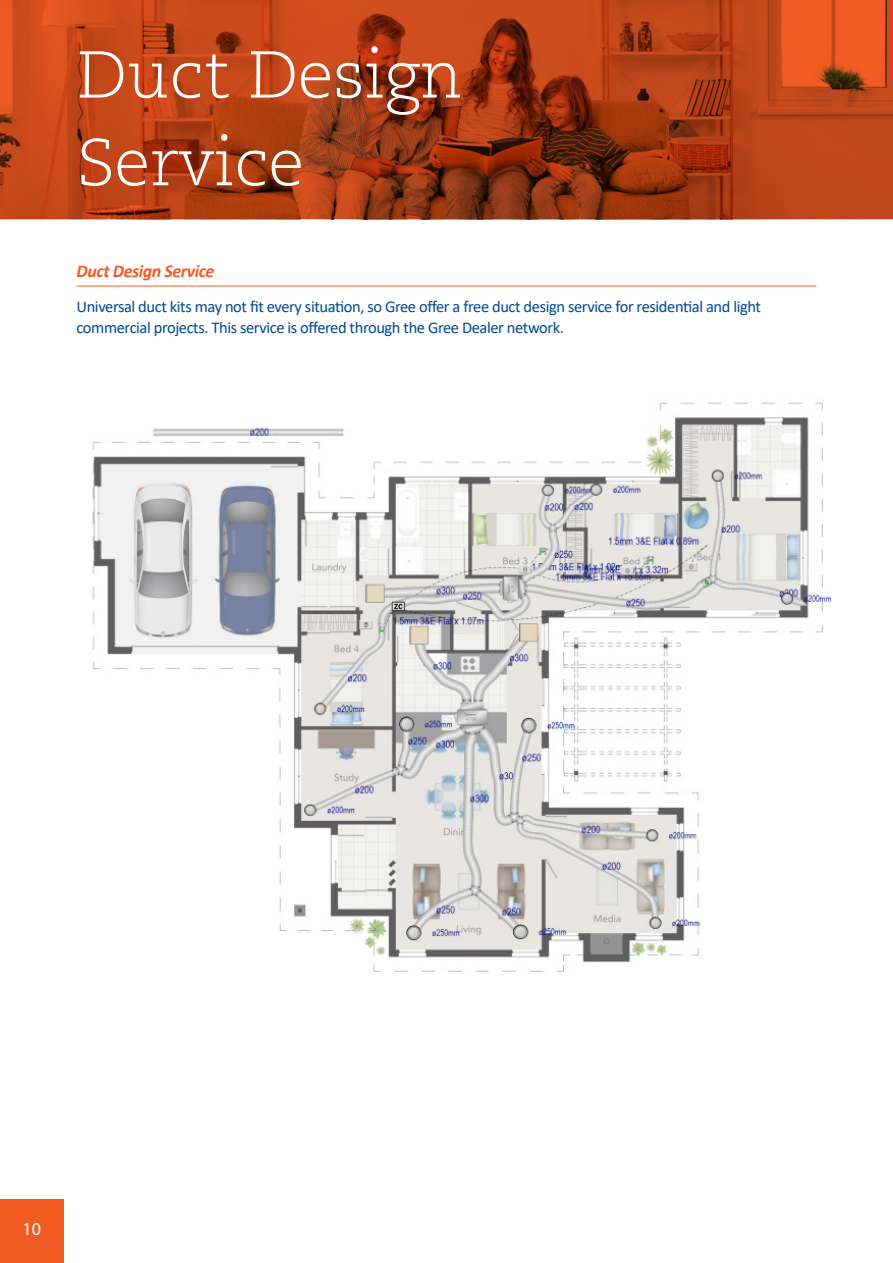
<style>
.page{position:relative;width:893px;height:1263px;background:#fff}
.page>*{position:absolute;margin:0;border:0;box-sizing:border-box;transform-origin:0 0}
.Title-New{font:300 66px "Caecilia LT Pro 45";color:#fff}
.Body_Subheading{font:italic 700 18px "Calibri";letter-spacing:-.025em;color:#f15b24}
.t1{font:18px "Myriad Pro";color:#fff}
.Body_Copy{font:16.5px/21.8px "Calibri";letter-spacing:-.025em;color:#014a91}
</style>
<div class="page">
<img style="left:0;top:0;width:893px;height:219px">
<div style="left:0;top:1199px;width:64px;height:64px;background:#f15b24"></div>
<img style="left:92px;top:402px;width:739px;height:570px">
<hr style="left:77px;top:286px;width:739px;height:1px;background:#f15b24">
<p class="Title-New" style="left:77px;top:32px;width:388px">Duct Design</p>
<p class="Title-New" style="left:77px;top:120px;width:229px">Service</p>
<p class="Body_Subheading" style="left:77px;top:258px;width:139px">Duct Design Service</p>
<p class="Body_Copy" style="left:77px;top:295px;width:686px">Universal duct kits may not fit every situation, so Gree offer a free duct design service for residential and light commercial projects. This service is offered through the Gree Dealer network.</p>
<p class="t1" style="left:23px;top:1218px;width:20px">10</p>
</div>
